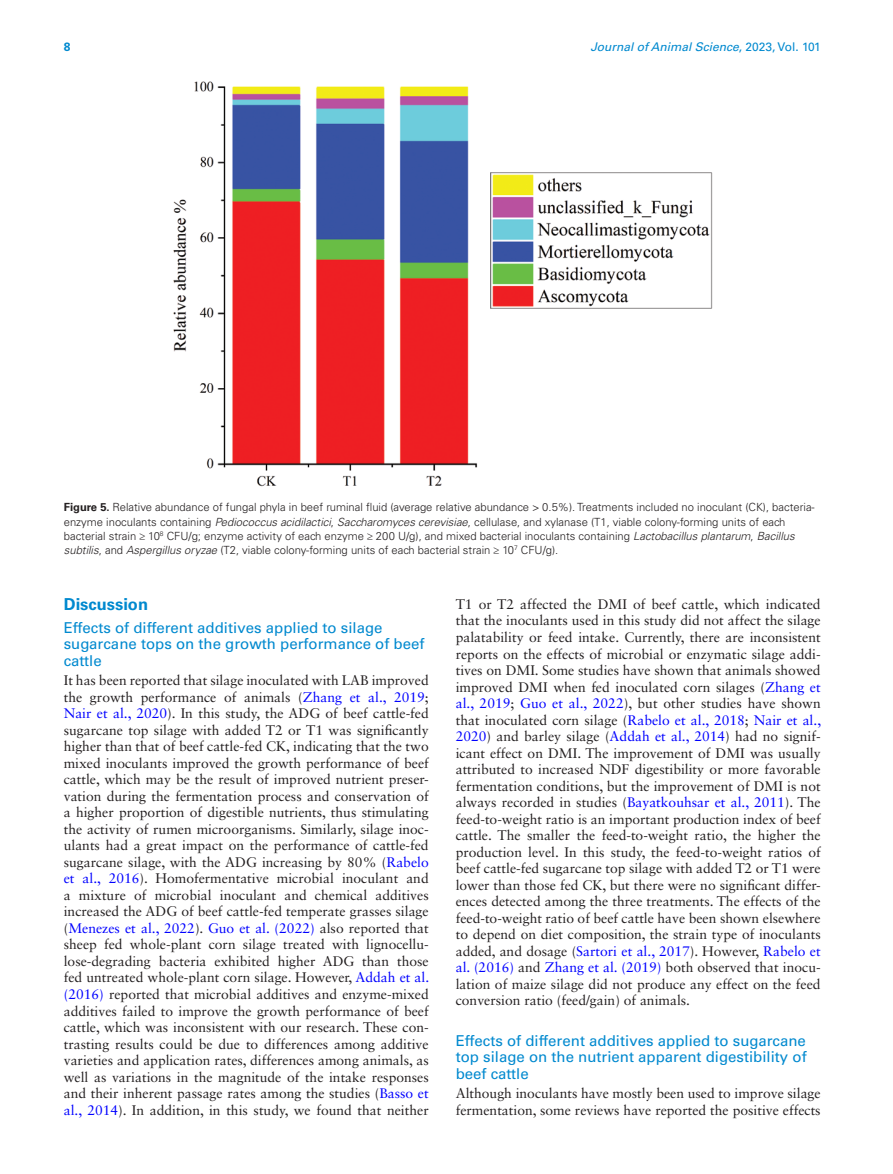
<style>
.page{position:relative;width:893px;height:1174px;background:#fff}
.page>*{position:absolute;margin:0;border:0;box-sizing:border-box;transform-origin:0 0}
.t1{font:700 16.5px "Univers LT Std";color:#0089cf}
.t2{font:15px/16.5px "Univers LT Std";color:#0089cf}
.t3{font:13.8px/16.5px "Sabon LT Std";color:#231f20;text-align:justify}
.t4{font:italic 12px "Univers LT Std";color:#0089cf}
.t5{font:700 12px "Univers LT Std";color:#0089cf}
.t6{font:300 11.25px/14.2px "Univers LT Std";color:#231f20}
.s1{font-style:normal}
.s2{font-weight:700}
.s3{font-style:italic}
.s4{color:#00f}
</style>
<div class="page">
<img style="left:173px;top:81px;width:539px;height:406px">
<p class="t5" style="left:64px;top:40px;width:8px">8</p>
<p class="t4" style="left:590px;top:40px;width:232px">Journal of Animal Science<span class="s1">, 2023, Vol. 101</span></p>
<p class="t6" style="left:64px;top:500px;width:752px"><span class="s2">Figure 5.</span> Relative abundance of fungal phyla in beef ruminal fluid (average relative abundance &gt; 0.5%). Treatments included no inoculant (CK), bacteria&shy;enzyme inoculants containing <span class="s3">Pediococcus acidilactici</span>, <span class="s3">Saccharomyces cerevisiae</span>, cellulase, and xylanase (T1, viable colony-forming units of each bacterial strain ≥ 10<sup>8</sup> CFU/g; enzyme activity of each enzyme ≥ 200 U/g), and mixed bacterial inoculants containing <span class="s3">Lactobacillus plantarum</span>, <span class="s3">Bacillus subtilis</span>, and <span class="s3">Aspergillus oryzae</span> (T2, viable colony-forming units of each bacterial strain ≥ 10<sup>7</sup> CFU/g).</p>
<p class="t1" style="left:64px;top:595px;width:86px">Discussion</p>
<p class="t2" style="left:64px;top:619px;width:362px">Effects of different additives applied to silage sugarcane tops on the growth performance of beef cattle</p>
<p class="t3" style="left:64px;top:672px;width:367px">It has been reported that silage inoculated with LAB improved the growth performance of animals (<span class="s4">Zhang et al., 2019</span>; <span class="s4">Nair et al., 2020</span>). In this study, the ADG of beef cattle-fed sugarcane top silage with added T2 or T1 was significantly higher than that of beef cattle-fed CK, indicating that the two mixed inoculants improved the growth performance of beef cattle, which may be the result of improved nutrient preser&shy;vation during the fermentation process and conservation of a higher proportion of digestible nutrients, thus stimulating the activity of rumen microorganisms. Similarly, silage inoc&shy;ulants had a great impact on the performance of cattle-fed sugarcane silage, with the ADG increasing by 80% (<span class="s4">Rabelo et al., 2016</span>). Homofermentative microbial inoculant and a mixture of microbial inoculant and chemical additives increased the ADG of beef cattle-fed temperate grasses silage (<span class="s4">Menezes et al., 2022</span>). <span class="s4">Guo et al. (2022)</span> also reported that sheep fed whole-plant corn silage treated with lignocellu&shy;lose-degrading bacteria exhibited higher ADG than those fed untreated whole-plant corn silage. However, <span class="s4">Addah et al. (2016)</span> reported that microbial additives and enzyme-mixed additives failed to improve the growth performance of beef cattle, which was inconsistent with our research. These con&shy;trasting results could be due to differences among additive varieties and application rates, differences among animals, as well as variations in the magnitude of the intake responses and their inherent passage rates among the studies (<span class="s4">Basso et al., 2014</span>). In addition, in this study, we found that neither</p>
<p class="t3" style="left:456px;top:596px;width:367px">T1 or T2 affected the DMI of beef cattle, which indicated that the inoculants used in this study did not affect the silage palatability or feed intake. Currently, there are inconsistent reports on the effects of microbial or enzymatic silage addi&shy;tives on DMI. Some studies have shown that animals showed improved DMI when fed inoculated corn silages (<span class="s4">Zhang et al., 2019</span>; <span class="s4">Guo et al., 2022</span>), but other studies have shown that inoculated corn silage (<span class="s4">Rabelo et al., 2018</span>; <span class="s4">Nair et al., 2020</span>) and barley silage (<span class="s4">Addah et al., 2014</span>) had no signif&shy;icant effect on DMI. The improvement of DMI was usually attributed to increased NDF digestibility or more favorable fermentation conditions, but the improvement of DMI is not always recorded in studies (<span class="s4">Bayatkouhsar et al., 2011</span>). The feed-to-weight ratio is an important production index of beef cattle. The smaller the feed-to-weight ratio, the higher the production level. In this study, the feed-to-weight ratios of beef cattle-fed sugarcane top silage with added T2 or T1 were lower than those fed CK, but there were no significant differ&shy;ences detected among the three treatments. The effects of the feed-to-weight ratio of beef cattle have been shown elsewhere to depend on diet composition, the strain type of inoculants added, and dosage (<span class="s4">Sartori et al., 2017</span>). However, <span class="s4">Rabelo et al. (2016)</span> and <span class="s4">Zhang et al. (2019)</span> both observed that inocu&shy;lation of maize silage did not produce any effect on the feed conversion ratio (feed/gain) of animals.</p>
<p class="t2" style="left:456px;top:1032px;width:352px;text-align:justify">Effects of different additives applied to sugarcane top silage on the nutrient apparent digestibility of beef cattle</p>
<p class="t3" style="left:456px;top:1085px;width:366px">Although inoculants have mostly been used to improve silage fermentation, some reviews have reported the positive effects</p>
</div>
